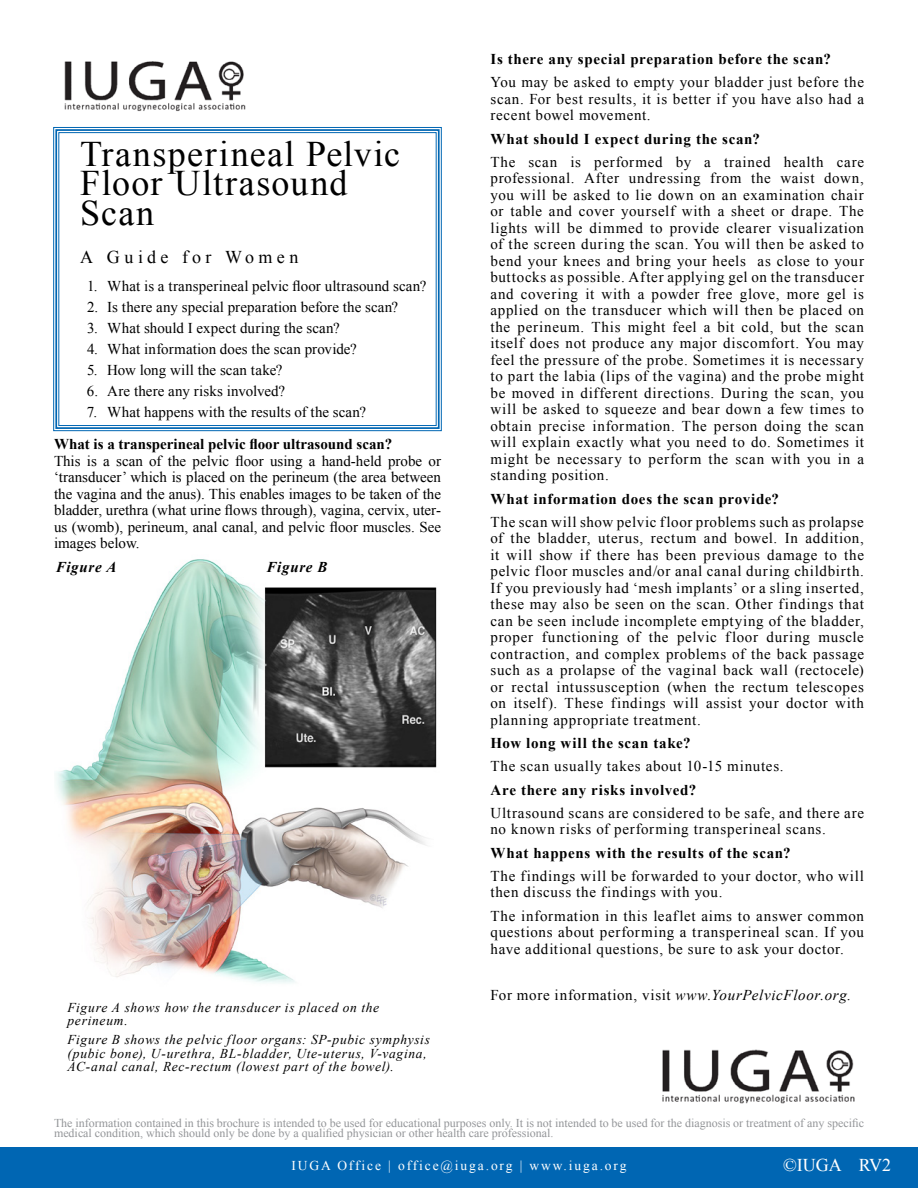
<style>
.page{position:relative;width:918px;height:1188px;background:#fff}
.page>*{position:absolute;margin:0;border:0;box-sizing:border-box;transform-origin:0 0}
.t1{font:36px/30px "Times New Roman";letter-spacing:.035em;color:#000}
.t2{font:18px "Times New Roman";letter-spacing:.24em;color:#000}
.t3{font:18px "Times New Roman";color:#fff}
.t4{font:15px/16.5px "Times New Roman";letter-spacing:.04em;color:#000;text-align:justify}
.t5{font:700 15px "Times New Roman";letter-spacing:.04em;color:#000}
.t6{font:15px "Times New Roman";letter-spacing:.005em;color:#000}
.t7{font:15px "Times New Roman";letter-spacing:.01em;color:#000}
.t8{font:700 15px "Times New Roman";color:#000}
.t9{font:italic 700 15px "Times New Roman";letter-spacing:.045em;color:#000}
.t10{font:italic 13.5px/13.5px "Times New Roman";letter-spacing:.05em;color:#000}
.t11{font:13.5px "Times New Roman";letter-spacing:.14em;color:#fff}
.t12{font:12px/10.5px "Times New Roman";color:#939598}
.s1{font-style:italic}
</style>
<div class="page">
<div style="left:0;top:1147px;width:918px;height:41px;background:#0066b3"></div>
<img style="left:64px;top:61px;width:182px;height:51px">
<svg style="left:53px;top:127px;width:389px;height:305px"></svg>
<div style="left:55px;top:129px;width:385px;height:300px;border:2px solid #0066b3"></div>
<div style="left:58px;top:132px;width:379px;height:294px;border:1px solid #0066b3"></div>
<img style="left:56px;top:559px;width:381px;height:424px">
<img style="left:662px;top:1049px;width:193px;height:55px">
<h1 class="t1" style="left:80px;top:138px;width:321px">Transperineal Pelvic<br>Floor Ultrasound<br>Scan</h1>
<p class="t2" style="left:80px;top:245px;width:220px">A Guide for Women</p>
<p class="t7" style="left:87px;top:276px;width:341px">1. What is a transperineal pelvic floor ultrasound scan?</p>
<p class="t6" style="left:87px;top:297px;width:313px">2. Is there any special preparation before the scan?</p>
<p class="t6" style="left:87px;top:318px;width:254px">3. What should I expect during the scan?</p>
<p class="t6" style="left:87px;top:339px;width:271px">4. What information does the scan provide?</p>
<p class="t6" style="left:87px;top:360px;width:197px">5. How long will the scan take?</p>
<p class="t6" style="left:87px;top:381px;width:200px">6. Are there any risks involved?</p>
<p class="t7" style="left:87px;top:402px;width:281px">7. What happens with the results of the scan?</p>
<p class="t8" style="left:54px;top:434px;width:340px">What is a transperineal pelvic floor ultrasound scan?</p>
<p class="t4" style="left:54px;top:452px;width:389px">This is a scan of the pelvic floor using a hand-held probe or ‘transducer’ which is placed on the perineum (the area between the vagina and the anus). This enables images to be taken of the bladder, urethra (what urine flows through), vagina, cervix, uter&shy;us (womb), perineum, anal canal, and pelvic floor muscles. See images below.</p>
<p class="t9" style="left:56px;top:557px;width:62px">Figure A</p>
<p class="t9" style="left:267px;top:557px;width:62px">Figure B</p>
<p class="t10" style="left:68px;top:1000px;width:313px">Figure A shows how the transducer is placed on the perineum.</p>
<p class="t10" style="left:68px;top:1033px;width:364px">Figure B shows the pelvic floor organs: SP-pubic symphysis (pubic bone), U-urethra, BL-bladder, Ute-uterus, V-vagina,<br>AC-anal canal, Rec-rectum (lowest part of the bowel).</p>
<p class="t5" style="left:490px;top:49px;width:342px">Is there any special preparation before the scan?</p>
<p class="t4" style="left:490px;top:74px;width:375px">You may be asked to empty your bladder just before the scan. For best results, it is better if you have also had a recent bowel movement.</p>
<p class="t5" style="left:490px;top:128px;width:271px">What should I expect during the scan?</p>
<p class="t4" style="left:490px;top:153px;width:375px">The scan is performed by a trained health care professional. After undressing from the waist down, you will be asked to lie down on an examination chair or table and cover yourself with a sheet or drape. The lights will be dimmed to provide clearer visualization of the screen during the scan. You will then be asked to bend your knees and bring your heels as close to your buttocks as possible. After applying gel on the transducer and covering it with a powder free glove, more gel is applied on the transducer which will then be placed on the perineum. This might feel a bit cold, but the scan itself does not produce any major discomfort. You may feel the pressure of the probe. Sometimes it is necessary to part the labia (lips of the vagina) and the probe might be moved in different directions. During the scan, you will be asked to squeeze and bear down a few times to obtain precise information. The person doing the scan will explain exactly what you need to do. Sometimes it might be necessary to perform the scan with you in a standing position.</p>
<p class="t5" style="left:490px;top:488px;width:290px">What information does the scan provide?</p>
<p class="t4" style="left:490px;top:513px;width:375px">The scan will show pelvic floor problems such as prolapse of the bladder, uterus, rectum and bowel. In addition, it will show if there has been previous damage to the pelvic floor muscles and/or anal canal during childbirth.<br>If you previously had ‘mesh implants’ or a sling inserted, these may also be seen on the scan. Other findings that can be seen include incomplete emptying of the bladder, proper functioning of the pelvic floor during muscle contraction, and complex problems of the back passage such as a prolapse of the vaginal back wall (rectocele) or rectal intussusception (when the rectum telescopes on itself). These findings will assist your doctor with planning appropriate treatment.</p>
<p class="t5" style="left:490px;top:733px;width:202px">How long will the scan take?</p>
<p class="t4" style="left:490px;top:758px;width:295px">The scan usually takes about 10-15 minutes.</p>
<p class="t5" style="left:490px;top:779px;width:207px">Are there any risks involved?</p>
<p class="t4" style="left:490px;top:804px;width:375px">Ultrasound scans are considered to be safe, and there are no known risks of performing transperineal scans.</p>
<p class="t5" style="left:490px;top:842px;width:302px">What happens with the results of the scan?</p>
<p class="t4" style="left:490px;top:867px;width:375px">The findings will be forwarded to your doctor, who will then discuss the findings with you.</p>
<p class="t4" style="left:490px;top:907px;width:375px">The information in this leaflet aims to answer common questions about performing a transperineal scan. If you have additional questions, be sure to ask your doctor.</p>
<p class="t4" style="left:490px;top:987px;width:361px">For more information, visit <span class="s1">www.YourPelvicFloor.org</span>.</p>
<p class="t12" style="left:54px;top:1117px;width:812px">The information contained in this brochure is intended to be used for educational purposes only. It is not intended to be used for the diagnosis or treatment of any specific medical condition, which should only be done by a qualified physician or other health care professional.</p>
<p class="t11" style="left:292px;top:1157px;width:336px">IUGA Office | office@iuga.org | www.iuga.org</p>
<p class="t3" style="left:783px;top:1153px;width:110px">©IUGA RV2</p>
</div>
